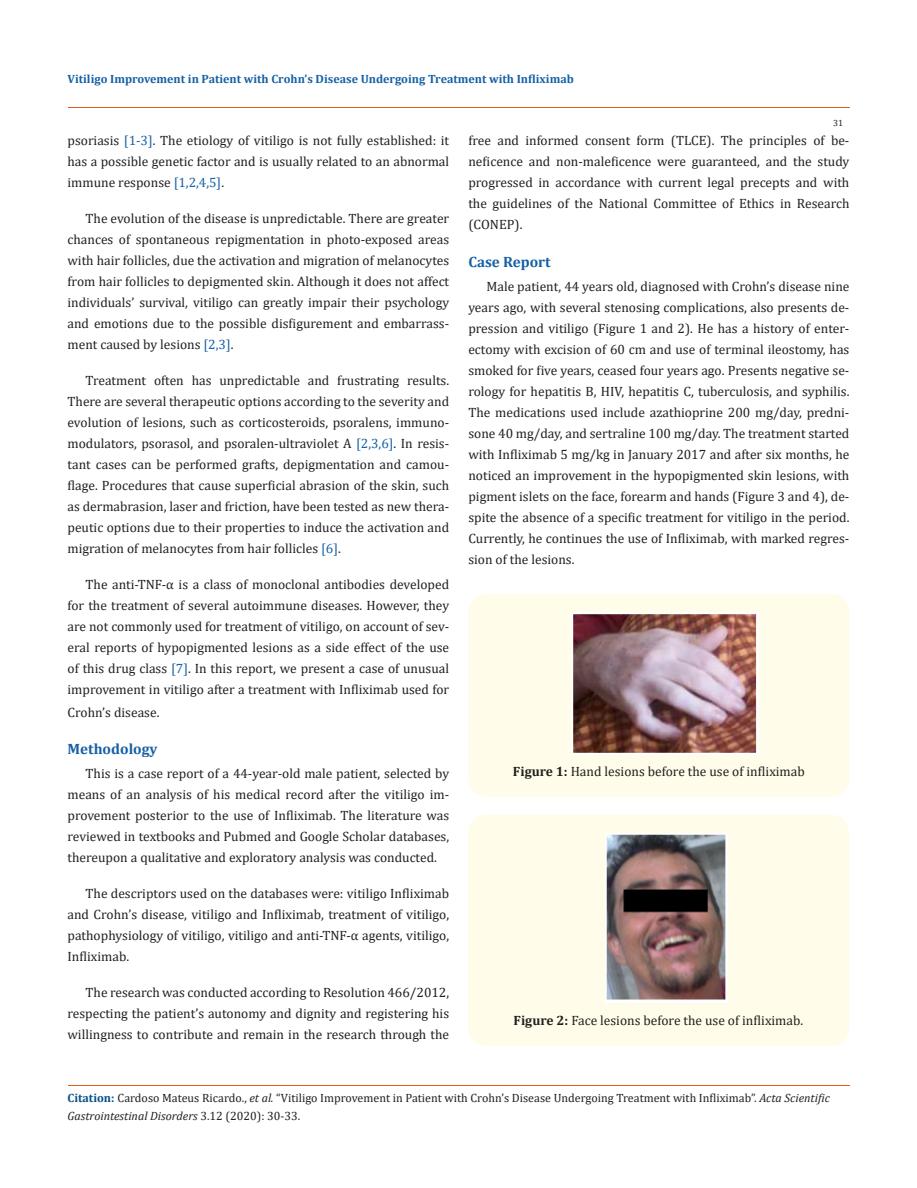
<style>
.page{position:relative;width:917px;height:1188px;background:#fff}
.page>*{position:absolute;margin:0;border:0;box-sizing:border-box;transform-origin:0 0}
.t1{font:700 15px "Cambria";color:#1560a6}
.t2{font:13.5px/21px "Cambria";color:#231f20;text-align:justify}
.t3{font:12px/18px "Cambria";color:#231f20}
.t4{font:700 12px "Cambria";color:#1560a6}
.t5{font:9px "Cambria";color:#231f20}
.s1{color:#1560a6}
.s2{font-weight:700}
.s3{font-weight:700;color:#035089}
.s4{font-style:italic}
</style>
<div class="page">
<div style="left:468px;top:594px;width:381px;height:203px;background:#fffde9;border-radius:18px"></div>
<img style="left:572px;top:613px;width:186px;height:141px">
<div style="left:468px;top:815px;width:381px;height:231px;background:#fffde9;border-radius:18px"></div>
<img style="left:605px;top:834px;width:122px;height:169px">
<hr style="left:68px;top:108px;width:781px;height:1px;background:#e05d1a">
<hr style="left:68px;top:1085px;width:781px;height:1px;background:#e05d1a">
<p class="t4" style="left:68px;top:70px;width:508px">Vitiligo Improvement in Patient with Crohn’s Disease Undergoing Treatment with Infliximab</p>
<p class="t5" style="left:833px;top:118px;width:11px">31</p>
<p class="t2" style="left:68px;top:130px;width:383px">psoriasis <span class="s1">[1-3]</span>. The etiology of vitiligo is not fully established: it has a possible genetic factor and is usually related to an abnormal immune response <span class="s1">[1,2,4,5]</span>.</p>
<p class="t2" style="left:68px;top:208px;width:383px;text-indent:18px">The evolution of the disease is unpredictable. There are greater chances of spontaneous repigmentation in photo-exposed areas with hair follicles, due the activation and migration of melanocytes from hair follicles to depigmented skin. Although it does not affect individuals’ survival, vitiligo can greatly impair their psychology and emotions due to the possible disfigurement and embarrass&shy;ment caused by lesions <span class="s1">[2,3]</span>.</p>
<p class="t2" style="left:68px;top:370px;width:383px;text-indent:18px">Treatment often has unpredictable and frustrating results.<br>There are several therapeutic options according to the severity and evolution of lesions, such as corticosteroids, psoralens, immuno&shy;modulators, psorasol, and psoralen-ultraviolet A <span class="s1">[2,3,6]</span>. In resis&shy;tant cases can be performed grafts, depigmentation and camou&shy;flage. Procedures that cause superficial abrasion of the skin, such as dermabrasion, laser and friction, have been tested as new thera&shy;peutic options due to their properties to induce the activation and migration of melanocytes from hair follicles <span class="s1">[6]</span>.</p>
<p class="t2" style="left:68px;top:574px;width:383px;text-indent:18px">The anti-TNF-α is a class of monoclonal antibodies developed for the treatment of several autoimmune diseases. However, they are not commonly used for treatment of vitiligo, on account of sev&shy;eral reports of hypopigmented lesions as a side effect of the use of this drug class <span class="s1">[7]</span>. In this report, we present a case of unusual improvement in vitiligo after a treatment with Infliximab used for</p>
<p class="t2" style="left:68px;top:702px;width:93px">Crohn’s disease.</p>
<p class="t1" style="left:68px;top:739px;width:92px">Methodology</p>
<p class="t2" style="left:68px;top:763px;width:383px;text-indent:18px">This is a case report of a 44-year-old male patient, selected by means of an analysis of his medical record after the vitiligo im&shy;provement posterior to the use of Infliximab. The literature was reviewed in textbooks and Pubmed and Google Scholar databases, thereupon a qualitative and exploratory analysis was conducted.</p>
<p class="t2" style="left:68px;top:883px;width:383px;text-indent:18px">The descriptors used on the databases were: vitiligo Infliximab and Crohn’s disease, vitiligo and Infliximab, treatment of vitiligo, pathophysiology of vitiligo, vitiligo and anti-TNF-α agents, vitiligo, Infliximab.</p>
<p class="t2" style="left:68px;top:982px;width:383px;text-indent:18px">The research was conducted according to Resolution 466/2012, respecting the patient’s autonomy and dignity and registering his willingness to contribute and remain in the research through the</p>
<p class="t2" style="left:468px;top:130px;width:382px">free and informed consent form (TLCE). The principles of be&shy;neficence and non-maleficence were guaranteed, and the study progressed in accordance with current legal precepts and with the guidelines of the National Committee of Ethics in Research (CONEP).</p>
<p class="t1" style="left:468px;top:251px;width:84px">Case Report</p>
<p class="t2" style="left:468px;top:276px;width:382px;text-indent:18px">Male patient, 44 years old, diagnosed with Crohn’s disease nine years ago, with several stenosing complications, also presents de&shy;pression and vitiligo (Figure 1 and 2). He has a history of enter&shy;ectomy with excision of 60 cm and use of terminal ileostomy, has smoked for five years, ceased four years ago. Presents negative se&shy;rology for hepatitis B, HIV, hepatitis C, tuberculosis, and syphilis.<br>The medications used include azathioprine 200 mg/day, predni&shy;sone 40 mg/day, and sertraline 100 mg/day. The treatment started with Infliximab 5 mg/kg in January 2017 and after six months, he noticed an improvement in the hypopigmented skin lesions, with pigment islets on the face, forearm and hands (Figure 3 and 4), de&shy;spite the absence of a specific treatment for vitiligo in the period.<br>Currently, he continues the use of Infliximab, with marked regres&shy;sion of the lesions.</p>
<p class="t2" style="left:513px;top:760px;width:293px"><span class="s2">Figure 1:</span> Hand lesions before the use of infliximab</p>
<p class="t2" style="left:513px;top:1010px;width:291px"><span class="s2">Figure 2:</span> Face lesions before the use of infliximab.</p>
<p class="t3" style="left:68px;top:1089px;width:764px"><span class="s3">Citation:</span> Cardoso Mateus Ricardo., <span class="s4">et al.</span> “Vitiligo Improvement in Patient with Crohn’s Disease Undergoing Treatment with Infliximab”. <span class="s4">Acta Scientific<br>Gastrointestinal Disorders</span> 3.12 (2020): 30-33.</p>
</div>
